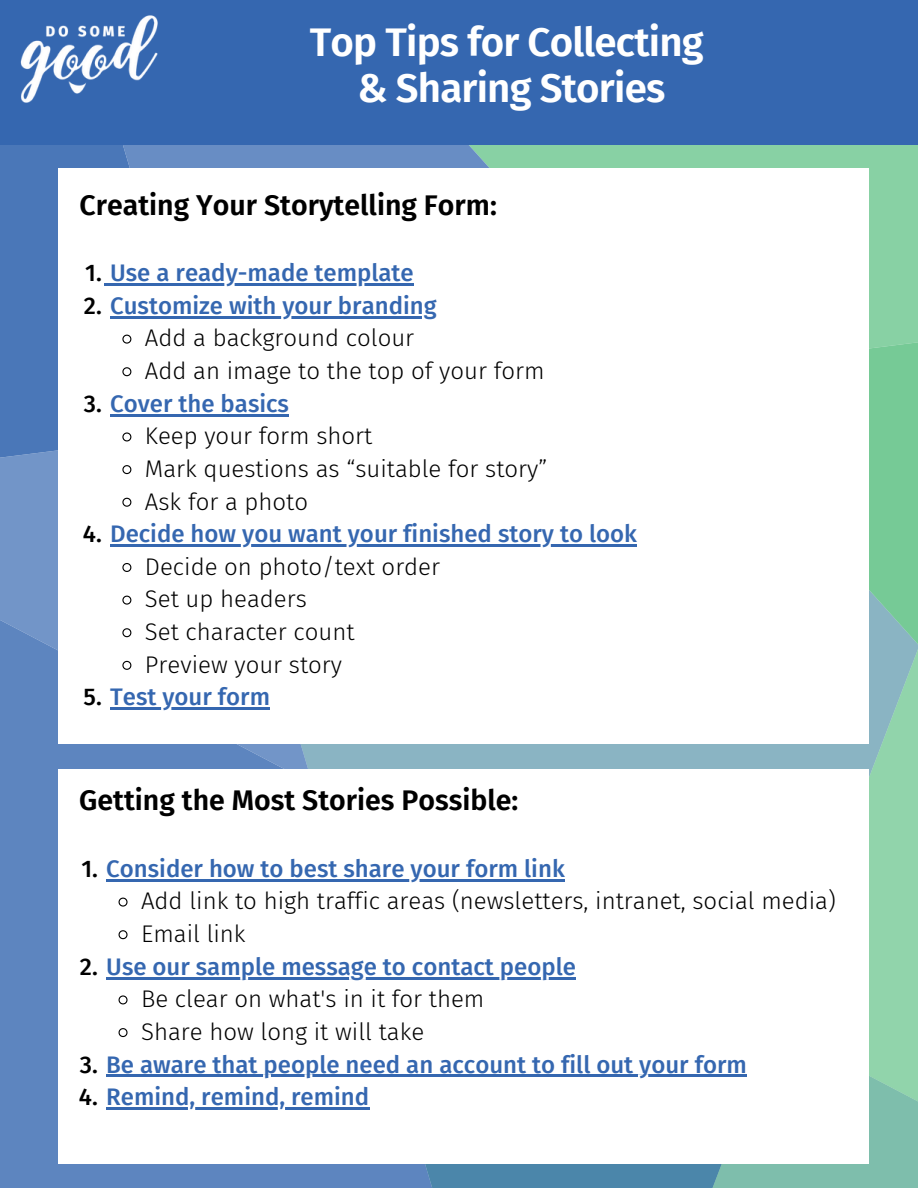
<style>
.page{position:relative;width:918px;height:1188px;background:#fff}
.page>*{position:absolute;margin:0;border:0;box-sizing:border-box;transform-origin:0 0}
.t1{font:600 40.2px "Fira Sans";letter-spacing:-.02em;color:#fff}
.t2{font:600 28.5px "Fira Sans";color:#000}
.t3{font:300 24px "Fira Sans";color:#000}
.t4{font:500 24px "Fira Sans";color:#3567b0}
.s1{color:#000}
</style>
<div class="page">
<div style="left:674px;top:144px;width:244px;height:183px;background:#88d1a4"></div>
<div style="left:0;top:144px;width:116px;height:288px;background:#4a77b8"></div>
<svg style="left:116px;top:144px;width:558px;height:24px;background:#70a1b8"></svg>
<svg style="left:869px;top:327px;width:49px;height:319px;background:#78c89a"></svg>
<svg style="left:774px;top:646px;width:144px;height:380px;background:#8fcbb1"></svg>
<svg style="left:774px;top:1026px;width:144px;height:162px;background:#83c4ab"></svg>
<svg style="left:496px;top:1164px;width:278px;height:24px;background:#5591aa"></svg>
<svg style="left:0;top:432px;width:58px;height:94px;background:#688ec4"></svg>
<svg style="left:0;top:526px;width:496px;height:662px;background:#628abf"></svg>
<div style="left:0;top:0;width:918px;height:144px;background:#3567b0"></div>
<img style="left:20px;top:15px;width:138px;height:88px">
<div style="left:58px;top:169px;width:811px;height:575px;background:#fff"></div>
<svg style="left:104px;top:283px;width:6px;height:3px"></svg>
<hr style="left:110px;top:283px;width:304px;height:3px;background:#3567b0">
<hr style="left:110px;top:316px;width:327px;height:2px;background:#3567b0">
<svg style="left:122px;top:334px;width:10px;height:10px"></svg>
<svg style="left:122px;top:367px;width:10px;height:10px"></svg>
<hr style="left:110px;top:414px;width:179px;height:2px;background:#3567b0">
<svg style="left:122px;top:432px;width:10px;height:10px"></svg>
<svg style="left:122px;top:465px;width:10px;height:10px"></svg>
<svg style="left:122px;top:497px;width:10px;height:10px"></svg>
<hr style="left:110px;top:544px;width:527px;height:3px;background:#3567b0">
<svg style="left:122px;top:563px;width:10px;height:9px"></svg>
<svg style="left:122px;top:595px;width:10px;height:10px"></svg>
<svg style="left:122px;top:628px;width:10px;height:10px"></svg>
<svg style="left:122px;top:660px;width:10px;height:10px"></svg>
<hr style="left:110px;top:708px;width:160px;height:2px;background:#3567b0">
<div style="left:58px;top:769px;width:811px;height:395px;background:#fff"></div>
<hr style="left:106px;top:879px;width:459px;height:2px;background:#3567b0">
<svg style="left:118px;top:897px;width:10px;height:10px"></svg>
<svg style="left:118px;top:930px;width:10px;height:10px"></svg>
<hr style="left:106px;top:977px;width:470px;height:2px;background:#3567b0">
<svg style="left:118px;top:995px;width:10px;height:10px"></svg>
<svg style="left:118px;top:1028px;width:10px;height:10px"></svg>
<hr style="left:106px;top:1075px;width:641px;height:2px;background:#3567b0">
<hr style="left:106px;top:1107px;width:263px;height:3px;background:#3567b0">
<p class="t1" style="left:310px;top:19px;width:395px">Top Tips for Collecting</p>
<p class="t1" style="left:357px;top:65px;width:309px">&amp; Sharing Stories</p>
<p class="t2" style="left:80px;top:188px;width:419px">Creating Your Storytelling Form:</p>
<p class="t4" style="left:85px;top:259px;width:330px"><span class="s1">1.</span> Use a ready-made template</p>
<p class="t4" style="left:84px;top:291px;width:354px"><span class="s1">2.</span> Customize with your branding</p>
<p class="t3" style="left:145px;top:324px;width:271px">Add a background colour</p>
<p class="t3" style="left:145px;top:357px;width:401px">Add an image to the top of your form</p>
<p class="t4" style="left:84px;top:389px;width:207px"><span class="s1">3.</span> Cover the basics</p>
<p class="t3" style="left:145px;top:422px;width:229px">Keep your form short</p>
<p class="t3" style="left:145px;top:454px;width:404px">Mark questions as “suitable for story”</p>
<p class="t3" style="left:145px;top:487px;width:165px">Ask for a photo</p>
<p class="t4" style="left:83px;top:520px;width:556px"><span class="s1">4.</span> Decide how you want your finished story to look</p>
<p class="t3" style="left:145px;top:552px;width:297px">Decide on photo/text order</p>
<p class="t3" style="left:145px;top:585px;width:163px">Set up headers</p>
<p class="t3" style="left:145px;top:618px;width:211px">Set character count</p>
<p class="t3" style="left:145px;top:650px;width:199px">Preview your story</p>
<p class="t4" style="left:84px;top:683px;width:188px"><span class="s1">5.</span> Test your form</p>
<p class="t2" style="left:79px;top:783px;width:441px">Getting the Most Stories Possible:</p>
<p class="t4" style="left:81px;top:854px;width:485px"><span class="s1">1.</span> Consider how to best share your form link</p>
<p class="t3" style="left:141px;top:887px;width:696px">Add link to high traffic areas (newsletters, intranet, social media)</p>
<p class="t3" style="left:141px;top:920px;width:106px">Email link</p>
<p class="t4" style="left:80px;top:952px;width:498px"><span class="s1">2.</span> Use our sample message to contact people</p>
<p class="t3" style="left:141px;top:985px;width:345px">Be clear on what's in it for them</p>
<p class="t3" style="left:141px;top:1017px;width:285px">Share how long it will take</p>
<p class="t4" style="left:80px;top:1050px;width:669px"><span class="s1">3.</span> Be aware that people need an account to fill out your form</p>
<p class="t4" style="left:79px;top:1083px;width:292px"><span class="s1">4.</span> Remind, remind, remind</p>
</div>
